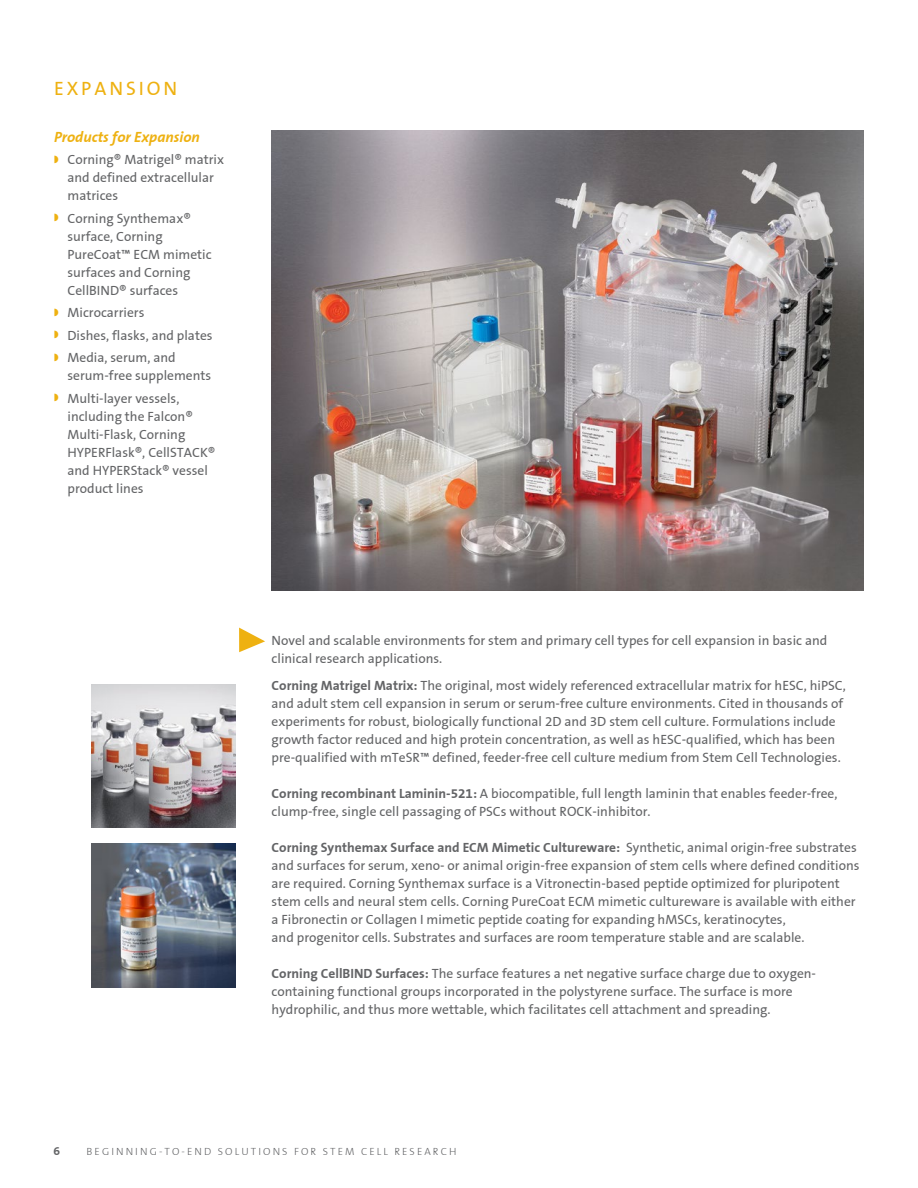
<style>
.page{position:relative;width:918px;height:1188px;background:#fff}
.page>*{position:absolute;margin:0;border:0;box-sizing:border-box;transform-origin:0 0}
.t1{font:19.5px "Corning Sans";letter-spacing:.15em;color:#eeb111}
.t2{font:italic 700 15px "Corning Sans";color:#eeb111}
.t3{font:13.5px/18px "Corning Sans";color:#636466}
.t4{font:700 12px "Corning Sans";color:#636466}
.t5{font:300 10.5px "Corning Sans";letter-spacing:.2em;color:#636466}
.s1{font-weight:700}
</style>
<div class="page">
<img style="left:92px;top:684px;width:144px;height:144px">
<img style="left:92px;top:843px;width:144px;height:144px">
<img style="left:272px;top:131px;width:592px;height:460px">
<svg style="left:239px;top:628px;width:26px;height:24px"></svg>
<h1 class="t1" style="left:54px;top:77px;width:125px">EXPANSION</h1>
<p class="t2" style="left:54px;top:128px;width:148px">Products for Expansion</p>
<p class="t3" style="left:67px;top:151px;width:158px">Corning® Matrigel® matrix and defined extracellular matrices</p>
<p class="t3" style="left:67px;top:209px;width:146px">Corning Synthemax® surface, Corning<br>PureCoat™ ECM mimetic surfaces and Corning<br>CellBIND® surfaces</p>
<p class="t3" style="left:67px;top:302px;width:147px;line-height:22.5px">Microcarriers<br>Dishes, flasks, and plates<br>Media, serum, and</p>
<p class="t3" style="left:67px;top:365px;width:145px;line-height:22.5px">serum-free supplements<br>Multi-layer vessels,</p>
<p class="t3" style="left:67px;top:407px;width:150px">including the Falcon®<br>Multi-Flask, Corning<br>HYPERFlask®, CellSTACK® and HYPERStack® vessel product lines</p>
<p class="t3" style="left:272px;top:632px;width:557px">Novel and scalable environments for stem and primary cell types for cell expansion in basic and clinical research applications.</p>
<p class="t3" style="left:272px;top:677px;width:576px"><span class="s1">Corning Matrigel Matrix:</span> The original, most widely referenced extracellular matrix for hESC, hiPSC, and adult stem cell expansion in serum or serum-free culture environments. Cited in thousands of experiments for robust, biologically functional 2D and 3D stem cell culture. Formulations include growth factor reduced and high protein concentration, as well as hESC-qualified, which has been pre-qualified with mTeSR™ defined, feeder-free cell culture medium from Stem Cell Technologies.</p>
<p class="t3" style="left:272px;top:785px;width:567px"><span class="s1">Corning recombinant Laminin-521:</span> A biocompatible, full length laminin that enables feeder-free, clump-free, single cell passaging of PSCs without ROCK-inhibitor.</p>
<p class="t3" style="left:272px;top:839px;width:589px"><span class="s1">Corning Synthemax Surface and ECM Mimetic Cultureware:</span> Synthetic, animal origin-free substrates and surfaces for serum, xeno- or animal origin-free expansion of stem cells where defined conditions are required. Corning Synthemax surface is a Vitronectin-based peptide optimized for pluripotent stem cells and neural stem cells. Corning PureCoat ECM mimetic cultureware is available with either a Fibronectin or Collagen I mimetic peptide coating for expanding hMSCs, keratinocytes,<br>and progenitor cells. Substrates and surfaces are room temperature stable and are scalable.</p>
<p class="t3" style="left:272px;top:965px;width:546px"><span class="s1">Corning CellBIND Surfaces:</span> The surface features a net negative surface charge due to oxygen&shy;containing functional groups incorporated in the polystyrene surface. The surface is more hydrophilic, and thus more wettable, which facilitates cell attachment and spreading.</p>
<p class="t4" style="left:53px;top:1144px;width:8px">6</p>
<p class="t5" style="left:87px;top:1145px;width:371px">BEGINNING-TO-END SOLUTIONS FOR STEM CELL RESEARCH</p>
</div>
